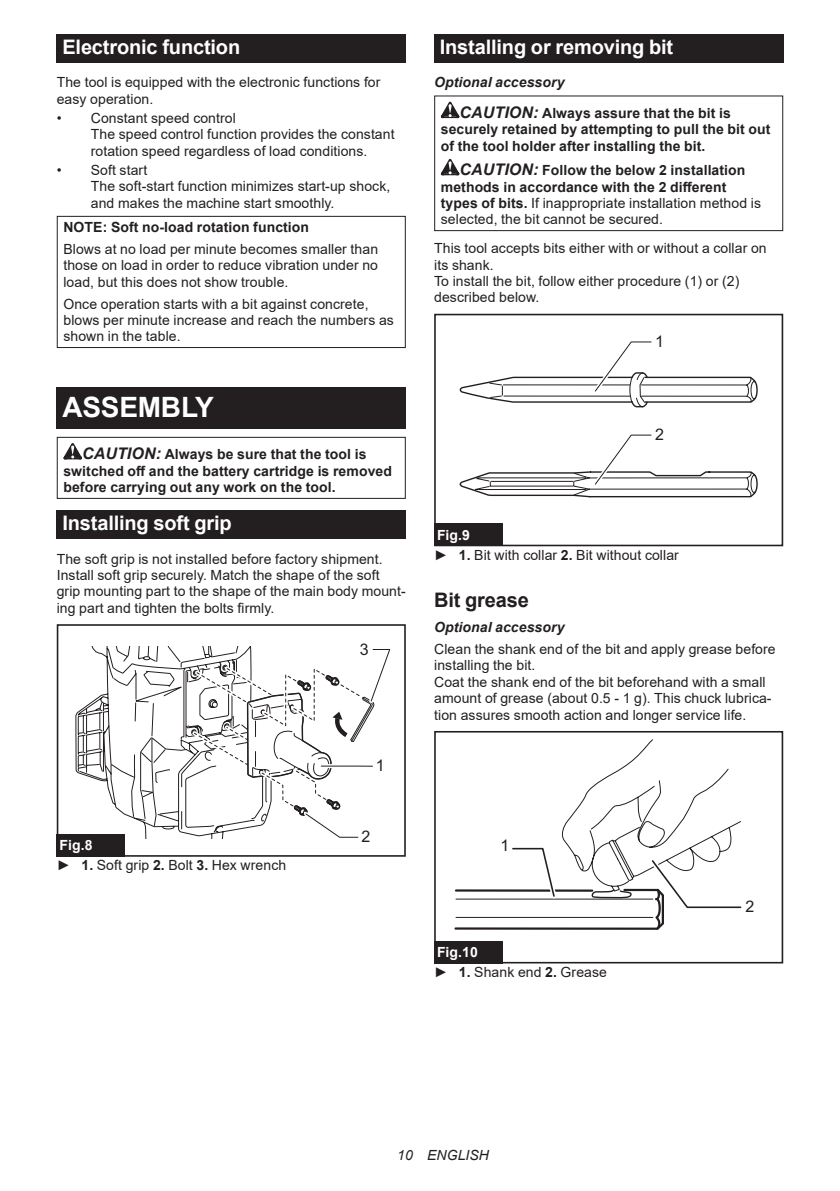
<style>
.page{position:relative;width:840px;height:1191px;background:#fff}
.page>*{position:absolute;margin:0;border:0;box-sizing:border-box;transform-origin:0 0}
.t1{font:700 28px "Arial";letter-spacing:-.01em;color:#fff}
.t2{font:700 20px "Arial";letter-spacing:-.01em;color:#fff}
.t3{font:700 20px "Arial";letter-spacing:-.01em;color:#231f20}
.t4{font:16px "Arial";color:#231f20}
.t5{font:14px/16.4px "Arial";letter-spacing:.005em;color:#231f20}
.t6{font:700 14px/16.4px "Arial";letter-spacing:.005em;color:#231f20}
.t7{font:italic 700 14px "Arial";letter-spacing:.005em;color:#231f20}
.t8{font:italic 14px "Arial";letter-spacing:.005em;color:#231f20}
.s1{font-style:italic;font-size:16px}
.s2{font-weight:700;color:#fff}
.s3{font-weight:700}
.s4{font-style:italic}
.s5{font-weight:400}
</style>
<div class="page">
<div style="left:57px;top:34px;width:348px;height:29px;background:#231f20"></div>
<div style="left:57px;top:216px;width:348px;height:132px;border:1px solid #231f20"></div>
<div style="left:57px;top:388px;width:348px;height:41px;background:#231f20"></div>
<svg style="left:63px;top:443px;width:19px;height:16px"></svg>
<div style="left:57px;top:437px;width:348px;height:62px;border:1px solid #231f20"></div>
<div style="left:57px;top:510px;width:348px;height:29px;background:#231f20"></div>
<div style="left:57px;top:624px;width:348px;height:232px;border:2px solid #231f20"></div>
<svg style="left:75px;top:646px;width:316px;height:193px"></svg>
<div style="left:57px;top:834px;width:68px;height:22px;background:#231f20"></div>
<div style="left:434px;top:34px;width:348px;height:29px;background:#231f20"></div>
<svg style="left:440px;top:102px;width:19px;height:16px"></svg>
<svg style="left:440px;top:159px;width:19px;height:16px"></svg>
<div style="left:434px;top:95px;width:348px;height:136px;border:1px solid #231f20"></div>
<div style="left:434px;top:314px;width:348px;height:232px;border:2px solid #231f20"></div>
<svg style="left:459px;top:341px;width:299px;height:157px"></svg>
<div style="left:434px;top:523px;width:68px;height:23px;background:#231f20"></div>
<div style="left:434px;top:731px;width:348px;height:232px;border:2px solid #231f20"></div>
<svg style="left:454px;top:739px;width:288px;height:191px"></svg>
<div style="left:434px;top:940px;width:68px;height:23px;background:#231f20"></div>
<h2 class="t2" style="left:62px;top:33px;width:179px">Electronic function</h2>
<p class="t5" style="left:57px;top:74px;width:325px">The tool is equipped with the electronic functions for easy operation.</p>
<p class="t5" style="left:91px;top:110px;width:305px;text-indent:-34px">• Constant speed control<br>The speed control function provides the constant rotation speed regardless of load conditions.</p>
<p class="t5" style="left:91px;top:162px;width:301px;text-indent:-34px">• Soft start<br>The soft-start function minimizes start-up shock, and makes the machine start smoothly.</p>
<p class="t6" style="left:63px;top:219px;width:247px">NOTE: Soft no-load rotation function</p>
<p class="t5" style="left:63px;top:240px;width:316px;text-align:justify">Blows at no load per minute becomes smaller than those on load in order to reduce vibration under no load, but this does not show trouble.</p>
<p class="t5" style="left:63px;top:295px;width:332px">Once operation starts with a bit against concrete, blows per minute increase and reach the numbers as shown in the table.</p>
<h1 class="t1" style="left:62px;top:388px;width:153px">ASSEMBLY</h1>
<p class="t6" style="left:63px;top:446px;width:330px;text-indent:19px"><span class="s1">CAUTION:</span> Always be sure that the tool is switched off and the battery cartridge is removed before carrying out any work on the tool.</p>
<h2 class="t2" style="left:62px;top:509px;width:171px">Installing soft grip</h2>
<p class="t5" style="left:57px;top:550px;width:350px">The soft grip is not installed before factory shipment.<br>Install soft grip securely. Match the shape of the soft grip mounting part to the shape of the main body mount&shy;ing part and tighten the bolts firmly.</p>
<p class="t5" style="left:57px;top:835px;width:231px;line-height:20.2px"><span class="s2">Fig.8<br></span>► <span class="s3">1.</span> Soft grip <span class="s3">2.</span> Bolt <span class="s3">3.</span> Hex wrench</p>
<p class="t4" style="left:359px;top:638px;width:10px">3</p>
<p class="t4" style="left:375px;top:754px;width:10px">1</p>
<p class="t4" style="left:361px;top:825px;width:10px">2</p>
<h2 class="t2" style="left:439px;top:33px;width:235px">Installing or removing bit</h2>
<p class="t6" style="left:459px;top:67px;width:273px;line-height:30.6px;text-indent:-25px"><span class="s4">Optional accessory<br></span><span class="s1">CAUTION:</span> Always assure that the bit is</p>
<p class="t6" style="left:440px;top:121px;width:331px">securely retained by attempting to pull the bit out of the tool holder after installing the bit.</p>
<p class="t6" style="left:440px;top:162px;width:321px;text-indent:19px"><span class="s1">CAUTION:</span> Follow the below 2 installation methods in accordance with the 2 different types of bits. <span class="s5">If inappropriate installation method is selected, the bit cannot be secured.</span></p>
<p class="t5" style="left:434px;top:240px;width:334px">This tool accepts bits either with or without a collar on its shank.<br>To install the bit, follow either procedure (1) or (2) described below.</p>
<p class="t4" style="left:655px;top:330px;width:10px">1</p>
<p class="t4" style="left:655px;top:423px;width:10px">2</p>
<p class="t5" style="left:434px;top:524px;width:246px;line-height:20.2px"><span class="s2">Fig.9<br></span>► <span class="s3">1.</span> Bit with collar <span class="s3">2.</span> Bit without collar</p>
<h2 class="t3" style="left:434px;top:586px;width:96px">Bit grease</h2>
<p class="t7" style="left:434px;top:617px;width:132px">Optional accessory</p>
<p class="t5" style="left:434px;top:641px;width:343px">Clean the shank end of the bit and apply grease before installing the bit.<br>Coat the shank end of the bit beforehand with a small amount of grease (about 0.5 - 1 g). This chuck lubrica&shy;tion assures smooth action and longer service life.</p>
<p class="t4" style="left:500px;top:834px;width:10px">1</p>
<p class="t5" style="left:434px;top:941px;width:174px;line-height:20.2px"><span class="s2">Fig.10<br></span>► <span class="s3">1.</span> Shank end <span class="s3">2.</span> Grease</p>
<p class="t4" style="left:745px;top:895px;width:10px">2</p>
<p class="t8" style="left:397px;top:1146px;width:93px">10 ENGLISH</p>
</div>
